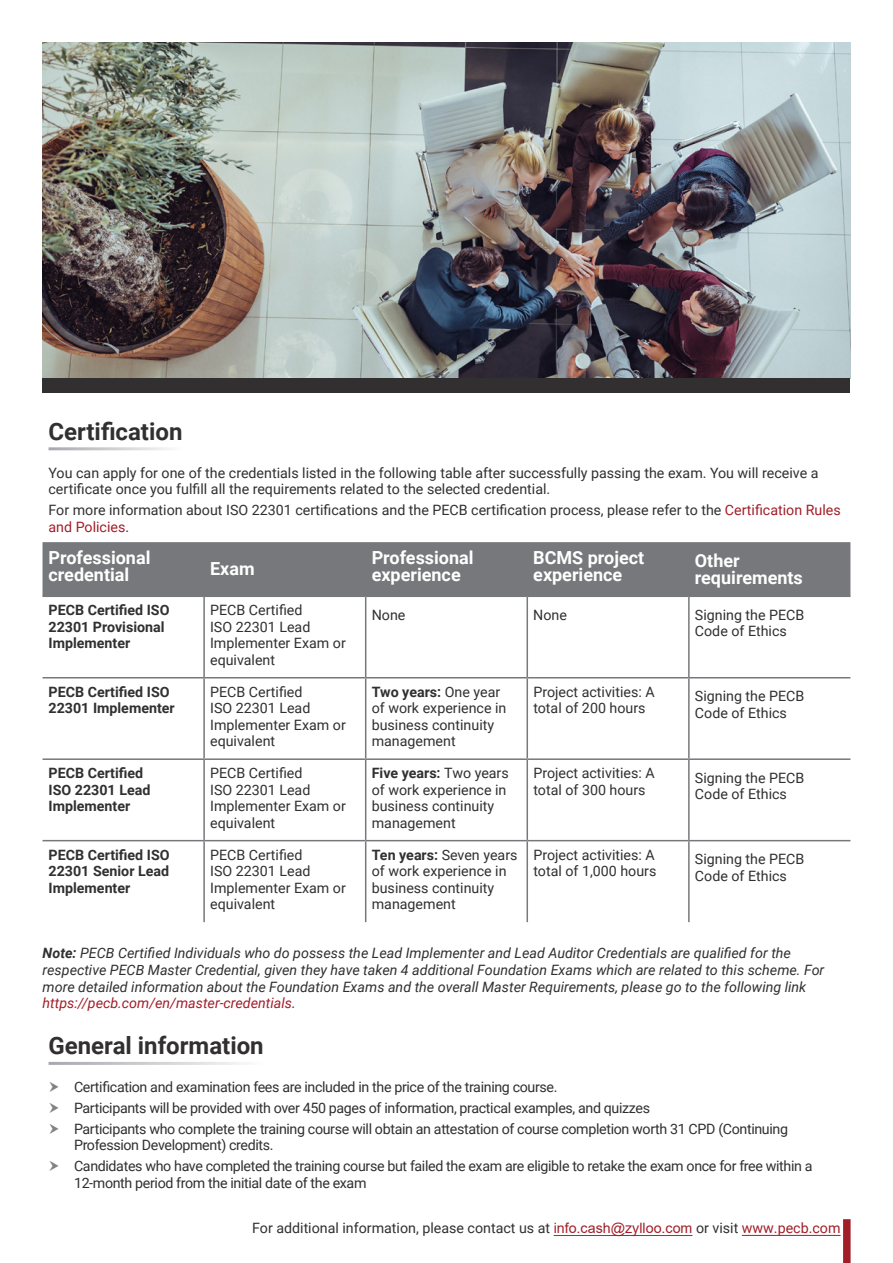
<style>
.page{position:relative;width:893px;height:1263px;background:#fff}
.page>*{position:absolute;margin:0;border:0;box-sizing:border-box;transform-origin:0 0}
.t1{font:700 24px "Roboto";color:#312f30}
.t2{font:700 18px/16.5px "Roboto";color:#fff}
.Bullet_Points{font:14.25px/16.5px "Roboto";color:#312f30}
.Bullet_Points-2{font:14.25px/16.5px "Roboto";letter-spacing:-.025em;color:#312f30}
.Bullet_Points-3{font:italic 14.25px/16.5px "Roboto";color:#312f30}
.t3{font:700 14.25px/16.5px "Roboto";color:#312f30}
.s1{color:#a11e29}
.s2{font-weight:700}
.s3{font-family:"Arial";color:#a11e29}
</style>
<div class="page">
<img style="left:43px;top:43px;width:807px;height:335px">
<div style="left:843px;top:1219px;width:8px;height:44px;background:#a11e29"></div>
<div style="left:43px;top:378px;width:807px;height:15px;background:#312f30"></div>
<div style="left:43px;top:542px;width:807px;height:53px;background:#76787b"></div>
<hr style="left:43px;top:840px;width:161px;height:1px;background:#76787b">
<hr style="left:204px;top:840px;width:162px;height:1px;background:#76787b">
<hr style="left:366px;top:840px;width:161px;height:1px;background:#76787b">
<hr style="left:527px;top:840px;width:162px;height:1px;background:#76787b">
<hr style="left:689px;top:840px;width:161px;height:1px;background:#76787b">
<hr style="left:203px;top:597px;width:2px;height:80px;background:#76787b">
<hr style="left:365px;top:597px;width:1px;height:80px;background:#76787b">
<hr style="left:526px;top:597px;width:2px;height:80px;background:#76787b">
<hr style="left:688px;top:597px;width:2px;height:80px;background:#76787b">
<hr style="left:43px;top:677px;width:161px;height:1px;background:#76787b">
<hr style="left:204px;top:677px;width:162px;height:1px;background:#76787b">
<hr style="left:203px;top:678px;width:2px;height:80px;background:#76787b">
<hr style="left:366px;top:677px;width:161px;height:1px;background:#76787b">
<hr style="left:365px;top:678px;width:1px;height:80px;background:#76787b">
<hr style="left:527px;top:677px;width:162px;height:1px;background:#76787b">
<hr style="left:526px;top:678px;width:2px;height:80px;background:#76787b">
<hr style="left:689px;top:677px;width:161px;height:1px;background:#76787b">
<hr style="left:688px;top:678px;width:2px;height:80px;background:#76787b">
<hr style="left:43px;top:758px;width:161px;height:2px;background:#76787b">
<hr style="left:204px;top:758px;width:162px;height:2px;background:#76787b">
<hr style="left:203px;top:760px;width:2px;height:80px;background:#76787b">
<hr style="left:366px;top:758px;width:161px;height:2px;background:#76787b">
<hr style="left:365px;top:760px;width:1px;height:80px;background:#76787b">
<hr style="left:527px;top:758px;width:162px;height:2px;background:#76787b">
<hr style="left:526px;top:760px;width:2px;height:80px;background:#76787b">
<hr style="left:689px;top:758px;width:161px;height:2px;background:#76787b">
<hr style="left:688px;top:760px;width:2px;height:80px;background:#76787b">
<hr style="left:203px;top:841px;width:2px;height:81px;background:#76787b">
<hr style="left:365px;top:841px;width:1px;height:81px;background:#76787b">
<hr style="left:526px;top:841px;width:2px;height:81px;background:#76787b">
<hr style="left:688px;top:841px;width:2px;height:81px;background:#76787b">
<hr style="left:43px;top:595px;width:161px;height:2px;background:#76787b">
<hr style="left:204px;top:595px;width:162px;height:2px;background:#76787b">
<hr style="left:366px;top:595px;width:161px;height:2px;background:#76787b">
<hr style="left:527px;top:595px;width:162px;height:2px;background:#76787b">
<hr style="left:689px;top:595px;width:161px;height:2px;background:#76787b">
<hr style="left:554px;top:1235px;width:138px;height:1px;background:#a11e29">
<hr style="left:742px;top:1235px;width:98px;height:1px;background:#a11e29">
<p class="t1" style="left:49px;top:414px;width:135px">Certification</p>
<p class="Bullet_Points" style="left:49px;top:464px;width:771px">You can apply for one of the credentials listed in the following table after successfully passing the exam. You will receive a certificate once you fulfill all the requirements related to the selected credential.</p>
<p class="Bullet_Points" style="left:49px;top:501px;width:794px">For more information about ISO 22301 certifications and the PECB certification process, please refer to the <span class="s1">Certification Rules and Policies</span>.</p>
<p class="t2" style="left:49px;top:549px;width:103px">Professional credential</p>
<p class="t2" style="left:210px;top:560px;width:46px">Exam</p>
<p class="t2" style="left:372px;top:549px;width:103px">Professional experience</p>
<p class="t2" style="left:533px;top:549px;width:113px">BCMS project experience</p>
<p class="t2" style="left:695px;top:552px;width:110px">Other requirements</p>
<p class="t3" style="left:49px;top:602px;width:123px">PECB Certified ISO<br>22301 Provisional<br>Implementer</p>
<p class="Bullet_Points" style="left:210px;top:602px;width:137px">PECB Certified<br>ISO 22301 Lead<br>Implementer Exam or equivalent</p>
<p class="Bullet_Points" style="left:372px;top:606px;width:35px">None</p>
<p class="Bullet_Points" style="left:533px;top:606px;width:35px">None</p>
<p class="Bullet_Points" style="left:695px;top:606px;width:111px">Signing the PECB</p>
<p class="Bullet_Points" style="left:695px;top:622px;width:93px">Code of Ethics</p>
<p class="t3" style="left:49px;top:683px;width:128px">PECB Certified ISO<br>22301 Implementer</p>
<p class="Bullet_Points" style="left:210px;top:683px;width:137px">PECB Certified<br>ISO 22301 Lead<br>Implementer Exam or equivalent</p>
<p class="Bullet_Points" style="left:372px;top:683px;width:136px"><span class="s2">Two years:</span> One year of work experience in business continuity management</p>
<p class="Bullet_Points" style="left:533px;top:683px;width:123px">Project activities: A total of 200 hours</p>
<p class="Bullet_Points" style="left:695px;top:687px;width:111px">Signing the PECB</p>
<p class="Bullet_Points" style="left:695px;top:704px;width:93px">Code of Ethics</p>
<p class="t3" style="left:49px;top:764px;width:103px">PECB Certified<br>ISO 22301 Lead<br>Implementer</p>
<p class="Bullet_Points" style="left:210px;top:764px;width:137px">PECB Certified<br>ISO 22301 Lead<br>Implementer Exam or equivalent</p>
<p class="Bullet_Points" style="left:372px;top:764px;width:139px"><span class="s2">Five years:</span> Two years of work experience in business continuity management</p>
<p class="Bullet_Points" style="left:533px;top:764px;width:123px">Project activities: A total of 300 hours</p>
<p class="Bullet_Points" style="left:695px;top:769px;width:111px">Signing the PECB</p>
<p class="Bullet_Points" style="left:695px;top:785px;width:93px">Code of Ethics</p>
<p class="t3" style="left:49px;top:846px;width:123px;text-align:justify">PECB Certified ISO 22301 Senior Lead Implementer</p>
<p class="Bullet_Points" style="left:210px;top:846px;width:137px">PECB Certified<br>ISO 22301 Lead<br>Implementer Exam or equivalent</p>
<p class="Bullet_Points" style="left:372px;top:846px;width:147px"><span class="s2">Ten years:</span> Seven years of work experience in business continuity management</p>
<p class="Bullet_Points" style="left:533px;top:846px;width:125px">Project activities: A total of 1,000 hours</p>
<p class="Bullet_Points" style="left:695px;top:850px;width:111px">Signing the PECB</p>
<p class="Bullet_Points" style="left:695px;top:867px;width:93px">Code of Ethics</p>
<p class="Bullet_Points-3" style="left:43px;top:945px;width:783px"><span class="s2">Note:</span> PECB Certified Individuals who do possess the Lead Implementer and Lead Auditor Credentials are qualified for the respective PECB Master Credential, given they have taken 4 additional Foundation Exams which are related to this scheme. For more detailed information about the Foundation Exams and the overall Master Requirements, please go to the following link <span class="s1">https://pecb.com/en/master-credentials</span>.</p>
<p class="t1" style="left:49px;top:1029px;width:217px">General information</p>
<p class="Bullet_Points-2" style="left:74px;top:1078px;width:485px">Certification and examination fees are included in the price of the training course.</p>
<p class="Bullet_Points-2" style="left:74px;top:1099px;width:578px">Participants will be provided with over 450 pages of information, practical examples, and quizzes</p>
<p class="Bullet_Points-2" style="left:74px;top:1120px;width:715px">Participants who complete the training course will obtain an attestation of course completion worth 31 CPD (Continuing<br>Profession Development) credits.</p>
<p class="Bullet_Points-2" style="left:74px;top:1157px;width:740px">Candidates who have completed the training course but failed the exam are eligible to retake the exam once for free within a<br>12-month period from the initial date of the exam</p>
<p class="Bullet_Points" style="left:252px;top:1219px;width:590px">For additional information, please contact us at <span class="s3">info.cash@zylloo.com</span> or visit <span class="s1">www.pecb.com</span></p>
</div>
